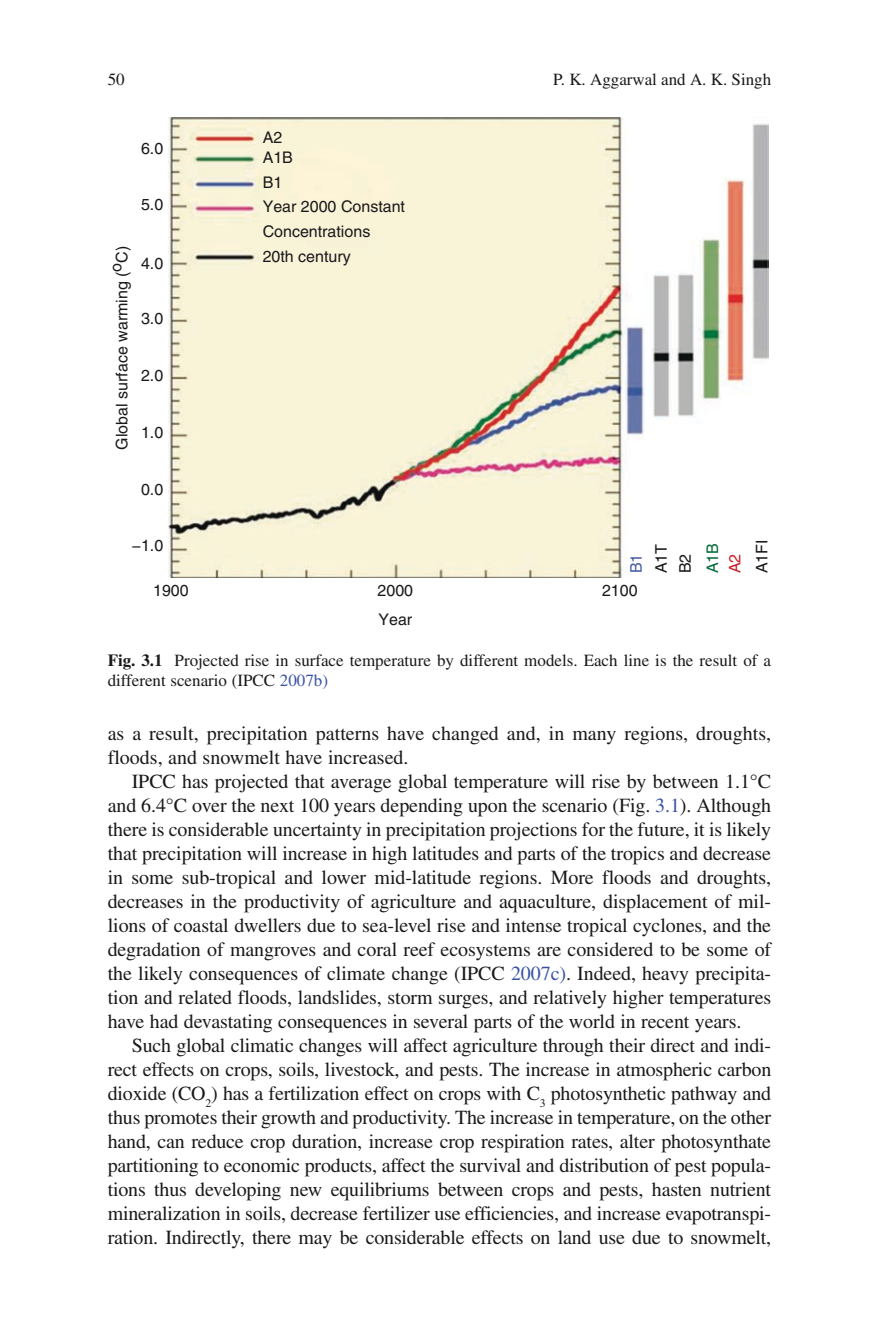
<style>
.page{position:relative;width:879px;height:1333px;background:#fff}
.page>*{position:absolute;margin:0;border:0;box-sizing:border-box;transform-origin:0 0}
.t1{font:20px/24px "Times";letter-spacing:-.005em;color:#1a181b;text-align:justify}
.t2{font:17px/20px "Times";color:#1a181b}
.t3{font:16px/24.6px "Helvetica";color:#1a181b}
.t4{font:16px "Helvetica";color:#006b39}
.t5{font:16px "Helvetica";color:#475ca0}
.t6{font:16px "Helvetica";color:#cc2027}
.s1{font-weight:700}
.s2{color:#3952a4}
</style>
<div class="page">
<img style="left:169px;top:118px;width:600px;height:460px">
<p class="t2" style="left:108px;top:70px;width:18px">50</p>
<p class="t2" style="left:553px;top:70px;width:219px">P. K. Aggarwal and A. K. Singh</p>
<p class="t3" style="left:141px;top:136px;width:24px">6.0</p>
<p class="t3" style="left:141px;top:192px;width:24px">5.0</p>
<p class="t3" style="left:109px;top:449px;width:205px;rotate:-90deg">Global surface warming (oC)</p>
<p class="t3" style="left:141px;top:251px;width:24px">4.0</p>
<p class="t3" style="left:141px;top:306px;width:24px">3.0</p>
<p class="t3" style="left:141px;top:363px;width:24px">2.0</p>
<p class="t3" style="left:141px;top:419px;width:24px">1.0</p>
<p class="t3" style="left:141px;top:476px;width:24px">0.0</p>
<p class="t3" style="left:263px;top:126px;width:32px;line-height:21px">A2<br>A1B</p>
<p class="t3" style="left:263px;top:170px;width:144px">B1<br>Year 2000 Constant<br>Concentrations<br>20th century</p>
<p class="t3" style="left:132px;top:533px;width:33px">−1.0</p>
<p class="t5" style="left:627px;top:573px;width:21px;rotate:-90deg">B1</p>
<p class="t3" style="left:153px;top:578px;width:37px">1900</p>
<p class="t3" style="left:378px;top:578px;width:37px">2000</p>
<p class="t3" style="left:602px;top:578px;width:37px">2100</p>
<p class="t3" style="left:378px;top:607px;width:35px">Year</p>
<p class="t3" style="left:649px;top:573px;width:31px;line-height:24px;rotate:-90deg">A1T<br>B2</p>
<p class="t4" style="left:703px;top:573px;width:32px;rotate:-90deg">A1B</p>
<p class="t6" style="left:725px;top:573px;width:21px;rotate:-90deg">A2</p>
<p class="t3" style="left:749px;top:573px;width:35px;rotate:-90deg">A1FI</p>
<p class="t2" style="left:108px;top:650px;width:665px"><span class="s1">Fig. 3.1</span> Projected rise in surface temperature by different models. Each line is the result of a different scenario (IPCC <span class="s2">2007b)</span></p>
<p class="t1" style="left:108px;top:721px;width:665px">as a result, precipitation patterns have changed and, in many regions, droughts, floods, and snowmelt have increased.</p>
<p class="t1" style="left:108px;top:769px;width:665px;text-indent:24px">IPCC has projected that average global temperature will rise by between 1.1°C and 6.4°C over the next 100 years depending upon the scenario (Fig. <span class="s2">3.1</span>). Although there is considerable uncertainty in precipitation projections for the future, it is likely that precipitation will increase in high latitudes and parts of the tropics and decrease in some sub-tropical and lower mid-latitude regions. More floods and droughts, decreases in the productivity of agriculture and aquaculture, displacement of mil&shy;lions of coastal dwellers due to sea-level rise and intense tropical cyclones, and the degradation of mangroves and coral reef ecosystems are considered to be some of the likely consequences of climate change (IPCC <span class="s2">2007c)</span>. Indeed, heavy precipita&shy;tion and related floods, landslides, storm surges, and relatively higher temperatures have had devastating consequences in several parts of the world in recent years.</p>
<p class="t1" style="left:108px;top:1033px;width:665px;text-indent:24px">Such global climatic changes will affect agriculture through their direct and indi&shy;rect effects on crops, soils, livestock, and pests. The increase in atmospheric carbon dioxide (CO<sub>2</sub>) has a fertilization effect on crops with C<sub>3</sub> photosynthetic pathway and thus promotes their growth and productivity. The increase in temperature, on the other hand, can reduce crop duration, increase crop respiration rates, alter photosynthate partitioning to economic products, affect the survival and distribution of pest popula&shy;tions thus developing new equilibriums between crops and pests, hasten nutrient mineralization in soils, decrease fertilizer use efficiencies, and increase evapotranspi&shy;ration. Indirectly, there may be considerable effects on land use due to snowmelt,</p>
</div>
